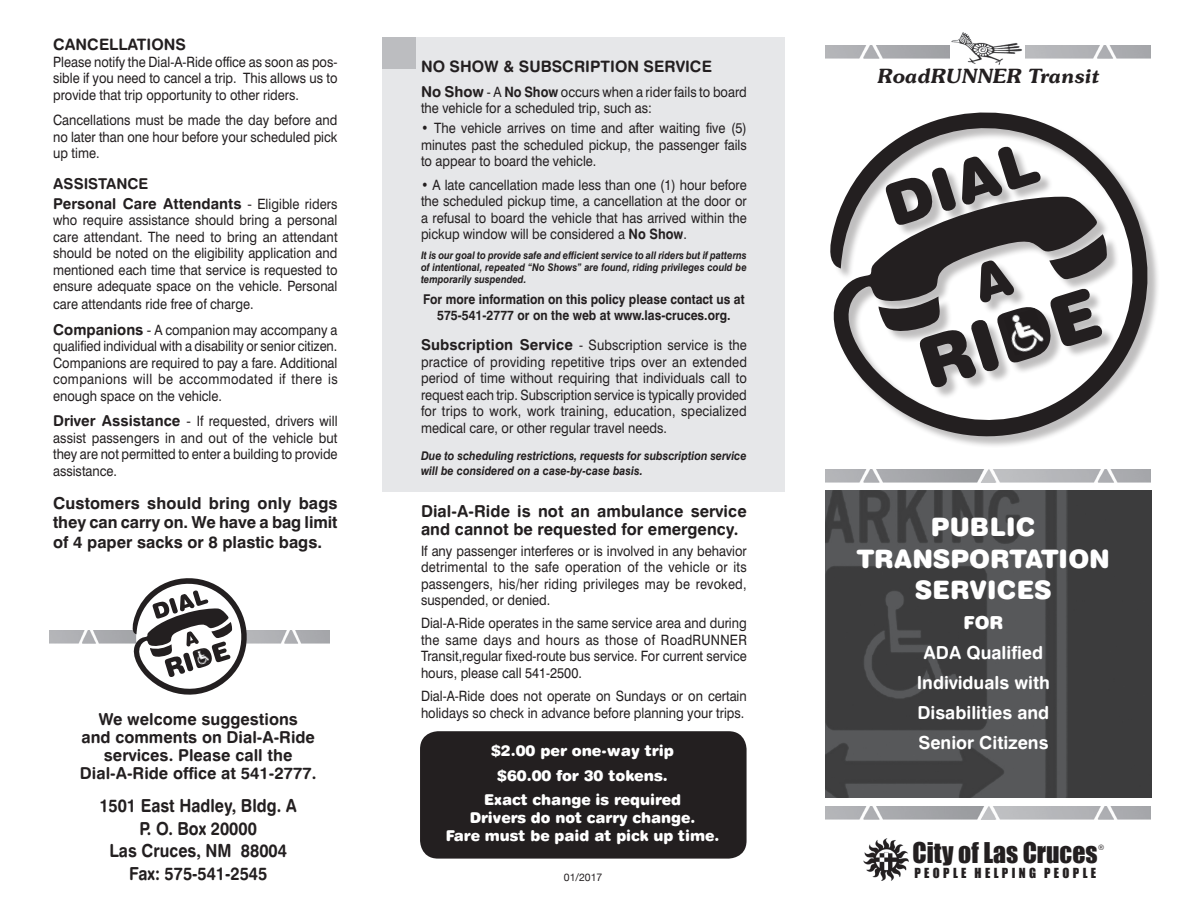
<style>
.page{position:relative;width:1188px;height:918px;background:#fff}
.page>*{position:absolute;margin:0;border:0;box-sizing:border-box;transform-origin:0 0}
.t1{font:26.25px "Impact";color:#231f20}
.t2{font:25.5px/31.5px "Swiss 721 BT Black Rounded";color:#fff;text-align:center}
.t3{font:italic 600 19.5px "Souvenir";color:#231f20}
.t4{font:18px/22.5px "Swiss 721 BT Bold Rounded";color:#231f20;text-align:center;scale:.9 1}
.t5{font:18px/30px "Swiss 721 BT Bold Rounded";color:#fff;text-align:center}
.t6{font:18px "Swiss 721 BT Black Rounded";color:#fff}
.t7{font:16.5px/18px "Swiss 721 BT Bold Rounded";color:#231f20;text-align:center}
.t8{font:700 16.5px/19.5px "Swiss 721 BT";letter-spacing:-.005em;color:#231f20;text-align:justify}
.t9{font:15.75px "Swiss 721 BT Bold Rounded";color:#231f20}
.t10{font:15px/24.8px "Swiss 721 BT Black Rounded";color:#fff;text-align:center}
.t11{font:15px/20px "Swiss 721 BT Bold Rounded";letter-spacing:.005em;color:#231f20}
.t12{font:14.25px/16.5px "Swiss 721 BT";color:#231f20;text-align:justify;scale:.9 1}
.t13{font:14.25px/16.5px "Swiss 721 BT";color:#231f20;text-align:justify}
.t14{font:700 13.5px/16.5px "Swiss 721 BT";color:#231f20;text-align:center;scale:.9 1}
.t15{font:12.75px "Impact";letter-spacing:.265em;color:#231f20}
.t16{font:italic 700 12px/15px "Swiss 721 BT";color:#231f20;scale:.9 1}
.t17{font:italic 700 10.5px/12px "Swiss 721 BT";color:#231f20;text-align:justify;scale:.9 1}
.t18{font:10.5px "Helvetica Neue";color:#231f20}
.t19{font:7.5px "Helvetica";color:#231f20}
.s1{font-family:"Swiss 721 BT";font-size:14.25px}
.s2{font-family:"Swiss 721 BT Bold Rounded";font-size:15px}
.s3{font-weight:700}
.s4{font-family:"Swiss 721 BT Bold Rounded"}
</style>
<div class="page">
<div style="left:420px;top:731px;width:327px;height:128px;background:#231f20;border-radius:18px"></div>
<img style="left:825px;top:490px;width:326px;height:308px">
<div style="left:382px;top:37px;width:403px;height:454px;background:#e6e7e9"></div>
<div style="left:382px;top:37px;width:33px;height:31px;background:#bcbdc0"></div>
<img style="left:863px;top:838px;width:46px;height:43px">
<img style="left:825px;top:806px;width:326px;height:13px">
<img style="left:825px;top:470px;width:326px;height:13px">
<svg style="left:830px;top:112px;width:328px;height:334px"></svg>
<svg style="left:885px;top:146px;width:156px;height:80px"></svg>
<svg style="left:919px;top:260px;width:184px;height:128px"></svg>
<img style="left:825px;top:45px;width:325px;height:13px">
<img style="left:950px;top:32px;width:75px;height:33px">
<img style="left:50px;top:631px;width:280px;height:13px">
<svg style="left:128px;top:578px;width:125px;height:117px"></svg>
<p class="t9" style="left:53px;top:35px;width:134px">CANCELLATIONS</p>
<p class="t12" style="left:53px;top:53px;width:317px">Please notify the Dial-A-Ride office as soon as pos&shy;sible if you need to cancel a trip. This allows us to provide that trip opportunity to other riders.</p>
<p class="t12" style="left:53px;top:112px;width:318px">Cancellations must be made the day before and no later than one hour before your scheduled pick up time.</p>
<p class="t11" style="left:53px;top:173px;width:286px">ASSISTANCE<br>Personal Care Attendants <span class="s1">- Eligible riders</span></p>
<p class="t12" style="left:53px;top:212px;width:318px">who require assistance should bring a personal care attendant. The need to bring an attendant should be noted on the eligibility application and mentioned each time that service is requested to ensure adequate space on the vehicle. Personal</p>
<p class="t12" style="left:53px;top:292px;width:317px;line-height:25.5px">care attendants ride free of charge.<br><span class="s2">Companions</span> - A companion may accompany a</p>
<p class="t12" style="left:53px;top:338px;width:318px">qualified individual with a disability or senior citizen.<br>Companions are required to pay a fare. Additional companions will be accommodated if there is enough space on the vehicle.</p>
<p class="t13" style="left:53px;top:413px;width:286px"><span class="s2">Driver Assistance</span> - If requested, drivers will assist passengers in and out of the vehicle but they are not permitted to enter a building to provide assistance.</p>
<p class="t8" style="left:53px;top:493px;width:286px">Customers should bring only bags they can carry on. We have a bag limit of 4 paper sacks or 8 plastic bags.</p>
<p class="t7" style="left:80px;top:710px;width:238px">We welcome suggestions<br>and comments on Dial-A-Ride services. Please call the<br>Dial-A-Ride office at 541-2777.</p>
<p class="t4" style="left:99px;top:794px;width:221px">1501 East Hadley, Bldg. A<br>P. O. Box 20000<br>Las Cruces, NM 88004<br>Fax: 575-541-2545</p>
<p class="t9" style="left:421px;top:56px;width:292px">NO SHOW &amp; SUBSCRIPTION SERVICE</p>
<p class="t12" style="left:421px;top:83px;width:364px"><span class="s2">No Show</span> - A <span class="s3">No Show</span> occurs when a rider fails to board the vehicle for a scheduled trip, such as:</p>
<p class="t12" style="left:421px;top:120px;width:364px">• The vehicle arrives on time and after waiting five (5) minutes past the scheduled pickup, the passenger fails to appear to board the vehicle.</p>
<p class="t12" style="left:421px;top:176px;width:364px">• A late cancellation made less than one (1) hour before the scheduled pickup time, a cancellation at the door or a refusal to board the vehicle that has arrived within the pickup window will be considered a <span class="s4">No Show</span>.</p>
<p class="t17" style="left:421px;top:249px;width:364px">It is our goal to provide safe and efficient service to all riders but if patterns of intentional, repeated “No Shows” are found, riding privileges could be temporarily suspended.</p>
<p class="t14" style="left:423px;top:290px;width:358px">For more information on this policy please contact us at<br>575-541-2777 or on the web at www.las-cruces.org.</p>
<p class="t12" style="left:421px;top:337px;width:364px"><span class="s2">Subscription Service</span> - Subscription service is the practice of providing repetitive trips over an extended period of time without requiring that individuals call to request each trip. Subscription service is typically provided for trips to work, work training, education, specialized medical care, or other regular travel needs.</p>
<p class="t16" style="left:421px;top:448px;width:363px">Due to scheduling restrictions, requests for subscription service will be considered on a case-by-case basis.</p>
<p class="t7" style="left:421px;top:501px;width:327px;text-align:left">Dial-A-Ride is not an ambulance service and cannot be requested for emergency.</p>
<p class="t12" style="left:421px;top:542px;width:364px">If any passenger interferes or is involved in any behavior detrimental to the safe operation of the vehicle or its passengers, his/her riding privileges may be revoked, suspended, or denied.</p>
<p class="t12" style="left:421px;top:615px;width:364px">Dial-A-Ride operates in the same service area and during the same days and hours as those of RoadRUNNER Transit,regular fixed-route bus service. For current service hours, please call 541-2500.</p>
<p class="t12" style="left:421px;top:688px;width:364px">Dial-A-Ride does not operate on Sundays or on certain holidays so check in advance before planning your trips.</p>
<p class="t10" style="left:484px;top:738px;width:199px">$2.00 per one-way trip $60.00 for 30 tokens.<br>Exact change is required</p>
<p class="t10" style="left:446px;top:809px;width:275px;line-height:18px">Drivers do not carry change.<br>Fare must be paid at pick up time.</p>
<p class="t18" style="left:564px;top:869px;width:40px">01/2017</p>
<h3 class="t3" style="left:877px;top:63px;width:224px">RoadRUNNER Transit</h3>
<h2 class="t2" style="left:857px;top:511px;width:255px">PUBLIC<br>TRANSPORTATION<br>SERVICES</h2>
<p class="t6" style="left:963px;top:612px;width:41px">FOR</p>
<p class="t5" style="left:917px;top:637px;width:135px">ADA Qualified<br>Individuals with<br>Disabilities and<br>Senior Citizens</p>
<h1 class="t1" style="left:913px;top:832px;width:187px">City of Las Cruces</h1>
<p class="t15" style="left:914px;top:863px;width:183px">PEOPLE HELPING PEOPLE</p>
<p class="t19" style="left:1099px;top:841px;width:7px">®</p>
</div>
